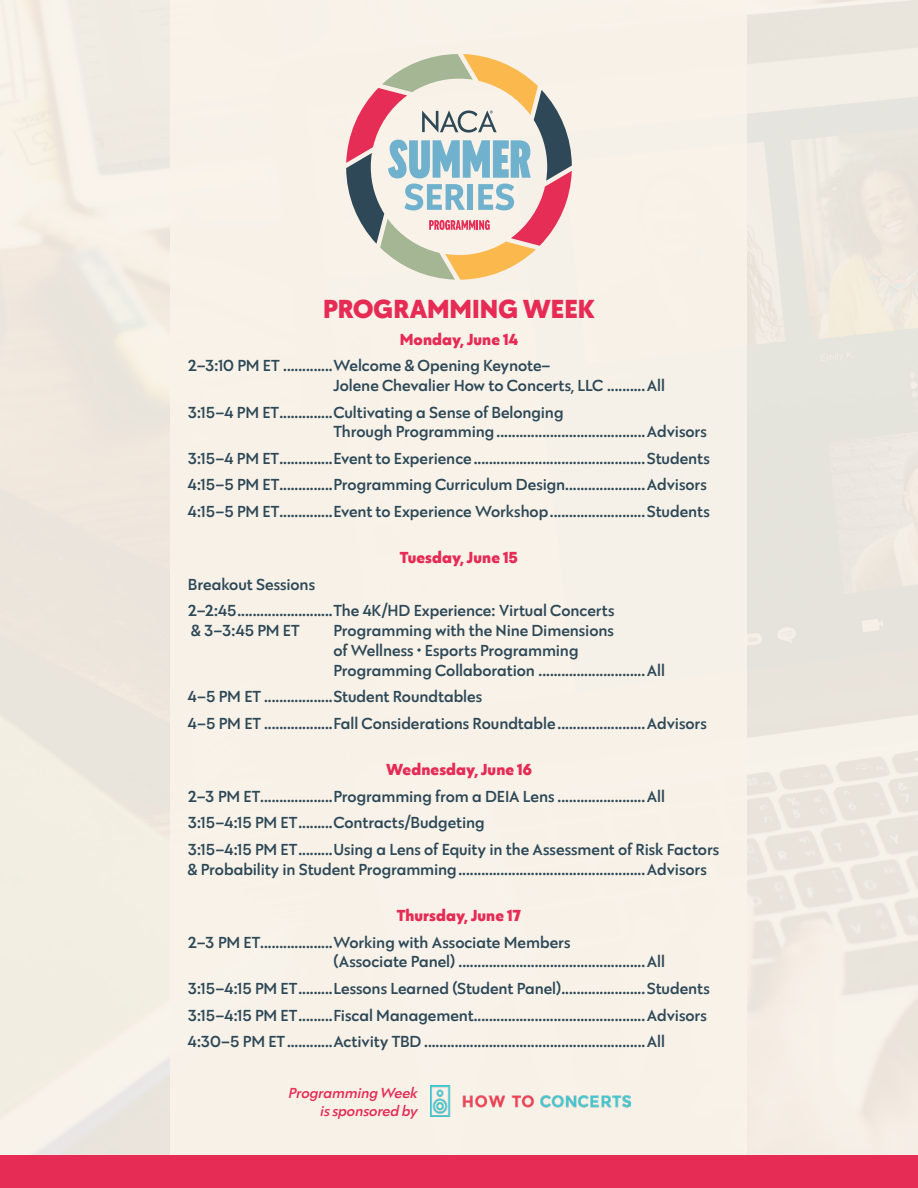
<style>
.page{position:relative;width:918px;height:1188px;background:#fff}
.page>*{position:absolute;margin:0;border:0;box-sizing:border-box;transform-origin:0 0}
.t1{font:800 27px "Galatea";color:#e62b55}
.t2{font:500 16.5px/19.8px "Galatea";letter-spacing:-.005em;color:#2d4857}
.t3{font:800 16.5px "Galatea";letter-spacing:.005em;color:#e62b55}
.t4{font:italic 500 15px/18px "Galatea";letter-spacing:-.005em;color:#e62b55;text-align:right}
</style>
<div class="page">
<img style="left:0;top:0;width:918px;height:1156px">
<div style="left:171px;top:0;width:576px;height:1156px;background:#f9f3ea"></div>
<svg style="left:346px;top:54px;width:226px;height:226px"></svg>
<img style="left:431px;top:1085px;width:200px;height:31px">
<div style="left:0;top:1156px;width:918px;height:32px;background:#e62b55"></div>
<p class="t1" style="left:323px;top:291px;width:273px">PROGRAMMING WEEK</p>
<p class="t3" style="left:400px;top:328px;width:120px">Monday, June 14</p>
<p class="t2" style="left:333px;top:355px;width:333px;text-indent:-146px">2–3:10 PM ET .............Welcome &amp; Opening Keynote–<br>Jolene Chevalier How to Concerts, LLC ..........All</p>
<p class="t2" style="left:333px;top:402px;width:375px;text-indent:-146px">3:15–4 PM ET..............Cultivating a Sense of Belonging<br>Through Programming .......................................Advisors</p>
<p class="t2" style="left:188px;top:448px;width:523px">3:15–4 PM ET..............Event to Experience.............................................Students</p>
<p class="t2" style="left:188px;top:475px;width:520px">4:15–5 PM ET..............Programming Curriculum Design.....................Advisors</p>
<p class="t2" style="left:188px;top:501px;width:523px">4:15–5 PM ET..............Event to Experience Workshop.........................Students</p>
<p class="t3" style="left:400px;top:547px;width:120px">Tuesday, June 15</p>
<p class="t2" style="left:188px;top:574px;width:129px">Breakout Sessions</p>
<p class="t2" style="left:188px;top:601px;width:428px">2–2:45.........................The 4K/HD Experience: Virtual Concerts</p>
<p class="t2" style="left:191px;top:620px;width:110px">&amp; 3–3:45 PM ET</p>
<p class="t2" style="left:333px;top:620px;width:333px">Programming with the Nine Dimensions<br>of Wellness • Esports Programming<br>Programming Collaboration ............................All</p>
<p class="t2" style="left:188px;top:687px;width:296px">4–5 PM ET ..................Student Roundtables</p>
<p class="t2" style="left:188px;top:713px;width:520px">4–5 PM ET ..................Fall Considerations Roundtable.......................Advisors</p>
<p class="t3" style="left:386px;top:759px;width:147px">Wednesday, June 16</p>
<p class="t2" style="left:188px;top:786px;width:479px">2–3 PM ET...................Programming from a DEIA Lens .......................All</p>
<p class="t2" style="left:188px;top:813px;width:298px">3:15–4:15 PM ET.........Contracts/Budgeting</p>
<p class="t2" style="left:188px;top:839px;width:533px">3:15–4:15 PM ET.........Using a Lens of Equity in the Assessment of Risk Factors &amp; Probability in Student Programming.................................................Advisors</p>
<p class="t3" style="left:397px;top:905px;width:126px">Thursday, June 17</p>
<p class="t2" style="left:333px;top:932px;width:333px;text-indent:-146px">2–3 PM ET...................Working with Associate Members<br>(Associate Panel) .................................................All</p>
<p class="t2" style="left:188px;top:978px;width:523px">3:15–4:15 PM ET.........Lessons Learned (Student Panel)......................Students</p>
<p class="t2" style="left:188px;top:1005px;width:520px">3:15–4:15 PM ET.........Fiscal Management.............................................Advisors</p>
<p class="t2" style="left:188px;top:1031px;width:479px">4:30–5 PM ET............Activity TBD ..........................................................All</p>
<p class="t4" style="left:288px;top:1084px;width:131px">Programming Week is sponsored by</p>
</div>
